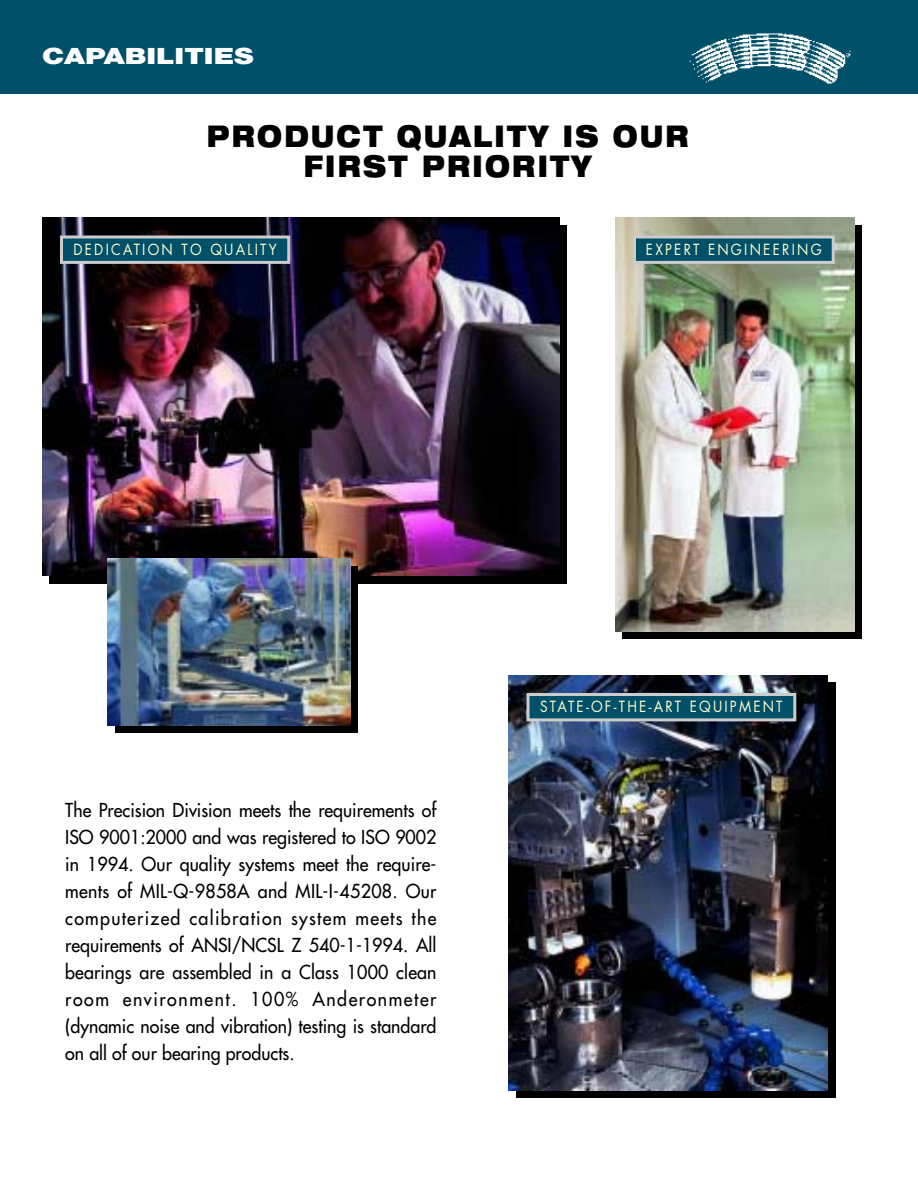
<style>
.page{position:relative;width:918px;height:1188px;background:#fff}
.page>*{position:absolute;margin:0;border:0;box-sizing:border-box;transform-origin:0 0}
.t1{font:900 expanded 30px/30px "Helvetica Neue";letter-spacing:.095em;color:#000;text-align:center;scale:.8 1}
.t2{font:900 22.5px "Helvetica Neue";color:#fff;scale:1.3 1}
.t3{font:18.75px/27px "Futura";color:#000;text-align:justify;scale:.95 1}
.t4{font:15px "Futura";letter-spacing:.165em;color:#ffc;scale:.9 1}
</style>
<div class="page">
<div style="left:0;top:0;width:918px;height:94px;background:#00506a"></div>
<div style="left:50px;top:225px;width:517px;height:359px;background:#000"></div>
<div style="left:516px;top:682px;width:319px;height:416px;background:#000"></div>
<div style="left:622px;top:225px;width:240px;height:414px;background:#000"></div>
<img style="left:615px;top:218px;width:240px;height:414px">
<img style="left:508px;top:675px;width:320px;height:416px">
<img style="left:42px;top:218px;width:518px;height:358px">
<div style="left:634px;top:237px;width:199px;height:25px;background:#00506a"></div>
<div style="left:633px;top:236px;width:202px;height:28px;border:3px solid #ccc"></div>
<div style="left:528px;top:694px;width:267px;height:26px;background:#00506a"></div>
<div style="left:526px;top:693px;width:270px;height:28px;border:3px solid #ccc"></div>
<div style="left:62px;top:237px;width:227px;height:25px;background:#00506a"></div>
<div style="left:60px;top:236px;width:230px;height:28px;border:3px solid #ccc"></div>
<img style="left:689px;top:33px;width:162px;height:51px">
<div style="left:115px;top:566px;width:243px;height:167px;background:#000"></div>
<img style="left:108px;top:559px;width:243px;height:166px">
<p class="t2" style="left:42px;top:48px;width:164px">CAPABILITIES</p>
<h1 class="t1" style="left:207px;top:124px;width:604px">PRODUCT QUALITY IS OUR<br>FIRST PRIORITY</h1>
<p class="t4" style="left:73px;top:242px;width:227px">DEDICATION TO QUALITY</p>
<p class="t4" style="left:646px;top:242px;width:197px">EXPERT ENGINEERING</p>
<p class="t3" style="left:65px;top:798px;width:392px">The Precision Division meets the requirements of ISO 9001:2000 and was registered to ISO 9002 in 1994. Our quality systems meet the require&shy;ments of MIL-Q-9858A and MIL-I-45208. Our computerized calibration system meets the requirements of ANSI/NCSL Z 540-1-1994. All bearings are assembled in a Class 1000 clean room environment. 100% Anderonmeter (dynamic noise and vibration) testing is standard on all of our bearing products.</p>
<p class="t4" style="left:540px;top:700px;width:271px">STATE-OF-THE-ART EQUIPMENT</p>
</div>
